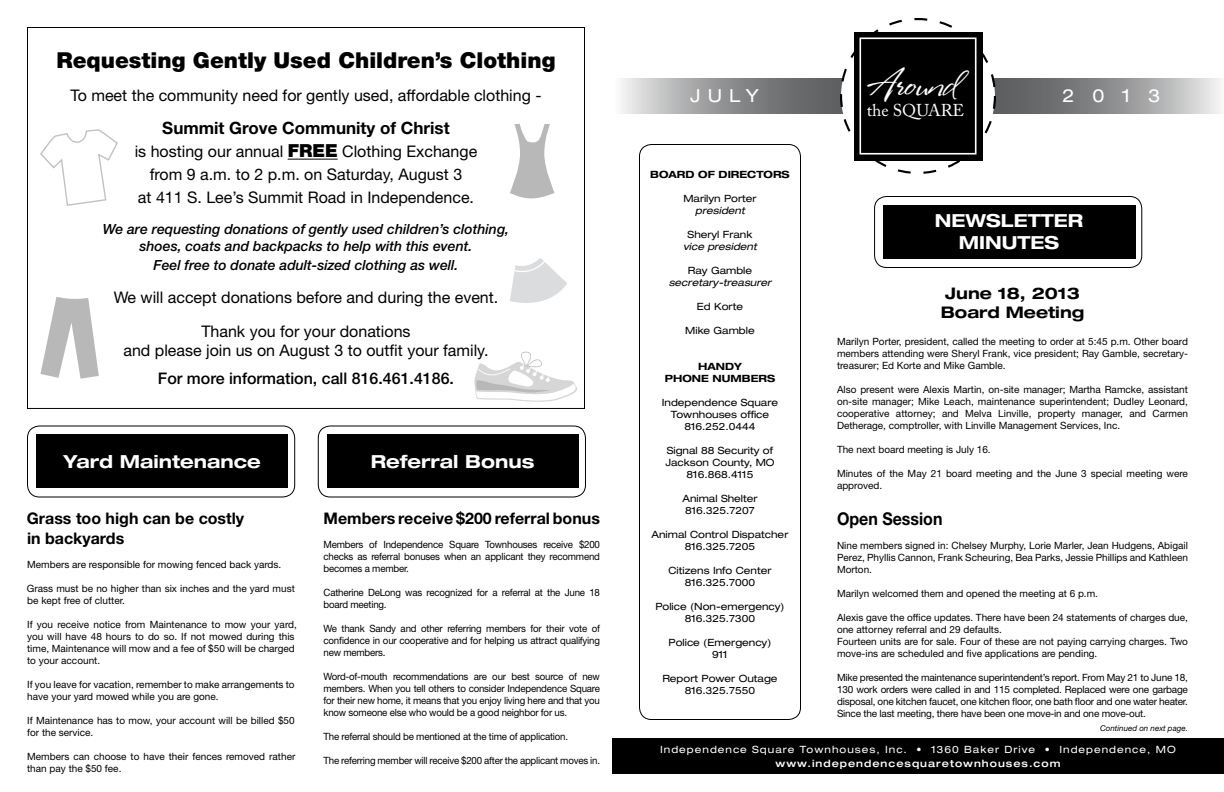
<style>
.page{position:relative;width:1224px;height:792px;background:#fff}
.page>*{position:absolute;margin:0;border:0;box-sizing:border-box;transform-origin:0 0}
.t1{font:35.6px "Stephanie Marie JF";color:#fff}
.t2{font:900 22px "Helvetica Neue LT Std";color:#000}
.t3{font:700 expanded 18px/22px "Helvetica Neue LT Std";color:#fff}
.t4{font:expanded 18px "Helvetica Neue LT Std";letter-spacing:.7em;color:#fff}
.t5{font:700 17.6px "Helvetica Neue LT Std";color:#000;scale:.91 1}
.t6{font:17.1px "Adobe Caslon Pro";color:#fff}
.t7{font:700 17px "Helvetica Neue LT Std";color:#000}
.t8{font:16px/23px "Helvetica Neue LT Std";color:#000;text-align:center}
.t9{font:700 16px/20px "Helvetica Neue LT Std";color:#000}
.t10{font:500 16px "Helvetica Neue LT Std";color:#000}
.t11{font:700 expanded 16px/19px "Helvetica Neue LT Std";color:#000}
.t12{font:italic 500 14px/16.8px "Helvetica Neue LT Std";color:#000;text-align:center}
.t13{font:10px/12px "Helvetica Neue LT Std";color:#000;text-align:justify}
.t14{font:expanded 10px/12px "Helvetica Neue LT Std";color:#000;text-align:center}
.t15{font:10px/12px "Helvetica Neue LT Std";letter-spacing:-.02em;color:#000}
.t16{font:expanded 10px "Helvetica Neue LT Std";letter-spacing:.1em;color:#fff}
.t17{font:italic expanded 10px "Helvetica Neue LT Std";color:#000}
.t18{font:500 expanded 10px "Helvetica Neue LT Std";letter-spacing:.1em;color:#fff}
.t19{font:700 expanded 10px/12px "Helvetica Neue LT Std";color:#000;text-align:center}
.t20{font:italic 8px "Helvetica Neue LT Std";color:#000}
.s1{font-weight:900;font-size:18px}
</style>
<div class="page">
<hr style="left:288px;top:159px;width:50px;height:1px;background:#000">
<svg style="left:622px;top:78px;width:598px;height:36px;background:#949596"></svg>
<div style="left:841px;top:19px;width:154px;height:154px;background:#fff;border-radius:50%"></div>
<div style="left:854px;top:32px;width:128px;height:128px;background:#000"></div>
<div style="left:859px;top:38px;width:118px;height:117px;border:2px solid #fff"></div>
<div style="left:639px;top:144px;width:162px;height:576px;border:1px solid #000;border-radius:12px"></div>
<div style="left:612px;top:738px;width:612px;height:36px;background:#000"></div>
<div style="left:874px;top:196px;width:268px;height:72px;border:1px solid #000;border-radius:12px"></div>
<div style="left:883px;top:205px;width:252px;height:54px;background:#000"></div>
<div style="left:27px;top:426px;width:268px;height:72px;border:1px solid #000;border-radius:12px"></div>
<div style="left:36px;top:434px;width:252px;height:54px;background:#000"></div>
<div style="left:318px;top:426px;width:268px;height:72px;border:1px solid #000;border-radius:12px"></div>
<div style="left:327px;top:434px;width:252px;height:54px;background:#000"></div>
<svg style="left:474px;top:352px;width:103px;height:50px"></svg>
<svg style="left:510px;top:258px;width:57px;height:45px"></svg>
<svg style="left:510px;top:124px;width:45px;height:74px"></svg>
<svg style="left:40px;top:297px;width:59px;height:82px"></svg>
<svg style="left:40px;top:129px;width:78px;height:77px"></svg>
<h2 class="t2" style="left:56px;top:47px;width:501px">Requesting Gently Used Children’s Clothing</h2>
<h3 class="t8" style="left:70px;top:84px;width:473px">To meet the community need for gently used, affordable clothing -</h3>
<h3 class="t7" style="left:162px;top:118px;width:289px">Summit Grove Community of Christ</h3>
<h3 class="t8" style="left:135px;top:140px;width:344px">is hosting our annual <span class="s1">Free</span> Clothing Exchange from 9 a.m. to 2 p.m. on Saturday, August 3<br>at 411 S. Lee’s Summit Road in Independence.</h3>
<h3 class="t12" style="left:103px;top:221px;width:408px">We are requesting donations of gently used children’s clothing, shoes, coats and backpacks to help with this event.</h3>
<h3 class="t12" style="left:154px;top:257px;width:307px">Feel free to donate adult-sized clothing as well.</h3>
<h3 class="t8" style="left:114px;top:281px;width:386px;line-height:33.2px">We will accept donations before and during the event.<br>Thank you for your donations</h3>
<h3 class="t8" style="left:123px;top:338px;width:367px">and please join us on August 3 to outfit your family.</h3>
<h3 class="t10" style="left:158px;top:369px;width:298px">For more information, call 816.461.4186.</h3>
<h3 class="t3" style="left:63px;top:450px;width:199px">Yard Maintenance</h3>
<h3 class="t9" style="left:27px;top:508px;width:219px">Grass too high can be costly in backyards</h3>
<p class="t13" style="left:27px;top:558px;width:256px">Members are responsible for mowing fenced back yards.</p>
<p class="t13" style="left:27px;top:582px;width:269px">Grass must be no higher than six inches and the yard must be kept free of clutter.</p>
<p class="t13" style="left:27px;top:618px;width:271px;text-align:left">If you receive notice from Maintenance to mow your yard, you will have 48 hours to do so. If not mowed during this time, Maintenance will mow and a fee of $50 will be charged to your account.</p>
<p class="t13" style="left:27px;top:678px;width:269px">If you leave for vacation, remember to make arrangements to have your yard mowed while you are gone.</p>
<p class="t13" style="left:27px;top:714px;width:269px">If Maintenance has to mow, your account will be billed $50 for the service.</p>
<p class="t13" style="left:27px;top:750px;width:270px">Members can choose to have their fences removed rather than pay the $50 fee.</p>
<h3 class="t3" style="left:371px;top:450px;width:165px">Referral Bonus</h3>
<h3 class="t9" style="left:324px;top:508px;width:278px">Members receive $200 referral bonus</h3>
<p class="t13" style="left:324px;top:538px;width:278px">Members of Independence Square Townhouses receive $200 checks as referral bonuses when an applicant they recommend becomes a member.</p>
<p class="t15" style="left:324px;top:586px;width:278px">Catherine DeLong was recognized for a referral at the June 18 board meeting.</p>
<p class="t13" style="left:324px;top:622px;width:278px">We thank Sandy and other referring members for their vote of confidence in our cooperative and for helping us attract qualifying new members.</p>
<p class="t13" style="left:324px;top:670px;width:278px">Word-of-mouth recommendations are our best source of new members. When you tell others to consider Independence Square for their new home, it means that you enjoy living here and that you know someone else who would be a good neighbor for us.</p>
<p class="t15" style="left:324px;top:730px;width:246px">The referral should be mentioned at the time of application.</p>
<p class="t15" style="left:324px;top:754px;width:278px">The referring member will receive $200 after the applicant moves in.</p>
<h1 class="t1" style="left:867px;top:62px;width:92px">Around</h1>
<h3 class="t6" style="left:867px;top:100px;width:99px">the SQUARE</h3>
<h3 class="t4" style="left:690px;top:85px;width:70px">JULY</h3>
<h3 class="t4" style="left:1062px;top:85px;width:100px">2013</h3>
<p class="t19" style="left:650px;top:168px;width:141px">Board of Directors</p>
<p class="t14" style="left:683px;top:192px;width:75px">Marilyn Porter</p>
<p class="t17" style="left:695px;top:204px;width:51px">president</p>
<p class="t14" style="left:688px;top:228px;width:66px">Sheryl Frank</p>
<p class="t17" style="left:683px;top:240px;width:75px">vice president</p>
<p class="t14" style="left:688px;top:264px;width:66px">Ray Gamble</p>
<p class="t17" style="left:669px;top:276px;width:104px">secretary-treasurer</p>
<p class="t14" style="left:697px;top:300px;width:48px">Ed Korte</p>
<p class="t14" style="left:685px;top:324px;width:71px">Mike Gamble</p>
<p class="t19" style="left:665px;top:360px;width:112px">Handy<br>Phone Numbers</p>
<p class="t14" style="left:662px;top:396px;width:118px">Independence Square<br>Townhouses office<br>816.252.0444</p>
<p class="t14" style="left:665px;top:444px;width:111px">Signal 88 Security of<br>Jackson County, MO<br>816.868.4115</p>
<p class="t14" style="left:682px;top:492px;width:77px;text-align:left">Animal Shelter<br>816.325.7207</p>
<p class="t14" style="left:652px;top:528px;width:138px">Animal Control Dispatcher<br>816.325.7205</p>
<p class="t14" style="left:668px;top:564px;width:105px">Citizens Info Center<br>816.325.7000</p>
<p class="t14" style="left:655px;top:600px;width:131px">Police (Non-emergency)<br>816.325.7300</p>
<p class="t14" style="left:669px;top:636px;width:104px">Police (Emergency)<br>911</p>
<p class="t14" style="left:662px;top:672px;width:117px">Report Power Outage<br>816.325.7550</p>
<h3 class="t3" style="left:959px;top:209px;width:70px;text-indent:-24px">NEWSLETTER<br>MINUTES</h3>
<h3 class="t11" style="left:941px;top:283px;width:145px">June 18, 2013<br>Board Meeting</h3>
<p class="t13" style="left:837px;top:335px;width:353px">Marilyn Porter, president, called the meeting to order at 5:45 p.m. Other board members attending were Sheryl Frank, vice president; Ray Gamble, secretary&shy;treasurer; Ed Korte and Mike Gamble.</p>
<p class="t13" style="left:837px;top:383px;width:353px">Also present were Alexis Martin, on-site manager; Martha Ramcke, assistant on-site manager; Mike Leach, maintenance superintendent; Dudley Leonard, cooperative attorney; and Melva Linville, property manager, and Carmen Detherage, comptroller, with Linville Management Services, Inc.</p>
<p class="t13" style="left:837px;top:443px;width:155px">The next board meeting is July 16.</p>
<p class="t13" style="left:837px;top:467px;width:352px">Minutes of the May 21 board meeting and the June 3 special meeting were approved.</p>
<h3 class="t5" style="left:837px;top:507px;width:117px">Open Session</h3>
<p class="t13" style="left:837px;top:539px;width:353px">Nine members signed in: Chelsey Murphy, Lorie Marler, Jean Hudgens, Abigail Perez, Phyllis Cannon, Frank Scheuring, Bea Parks, Jessie Phillips and Kathleen Morton.</p>
<p class="t13" style="left:837px;top:587px;width:263px">Marilyn welcomed them and opened the meeting at 6 p.m.</p>
<p class="t13" style="left:837px;top:611px;width:353px;text-align:left">Alexis gave the office updates. There have been 24 statements of charges due, one attorney referral and 29 defaults.<br>Fourteen units are for sale. Four of these are not paying carrying charges. Two move-ins are scheduled and five applications are pending.</p>
<p class="t13" style="left:837px;top:671px;width:352px">Mike presented the maintenance superintendent’s report. From May 21 to June 18, 130 work orders were called in and 115 completed. Replaced were one garbage disposal, one kitchen faucet, one kitchen floor, one bath floor and one water heater.<br>Since the last meeting, there have been one move-in and one move-out.</p>
<p class="t20" style="left:1100px;top:723px;width:89px">Continued on next page.</p>
<p class="t16" style="left:660px;top:743px;width:517px">Independence Square Townhouses, Inc. • 1360 Baker Drive • Independence, MO</p>
<p class="t18" style="left:776px;top:757px;width:286px">www.independencesquaretownhouses.com</p>
</div>
